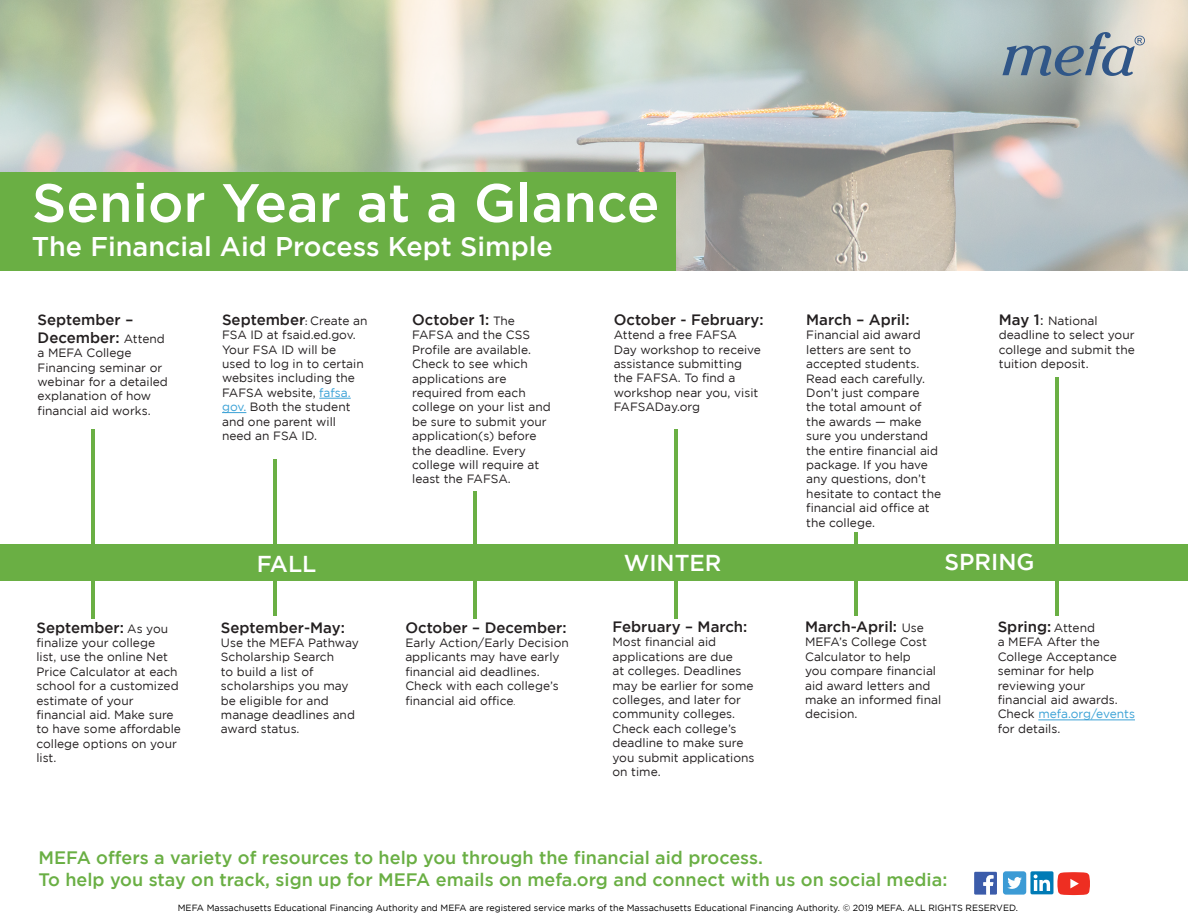
<style>
.page{position:relative;width:1188px;height:918px;background:#fff}
.page>*{position:absolute;margin:0;border:0;box-sizing:border-box;transform-origin:0 0}
.t1{font:500 54px "Gotham";color:#fff}
.t2{font:500 27px "Gotham";color:#fff}
.t3{font:500 22.95px "Gotham";color:#fff}
.t4{font:500 18px/21.6px "Gotham";color:#6aaf44}
.t5{font:500 15px/18px "Gotham";color:#231f20}
.t6{font:12px/14.4px "Gotham";color:#231f20}
.t7{font:9px "Gotham";color:#000}
.s1{font-weight:400;font-size:12px}
.s2{font-size:8.55px}
.s3{color:#3ca2d6}
.s4{font-weight:500;font-size:15px}
.s5{font-family:"Serifa";font-size:15px}
.s6{font-size:7.65px}
</style>
<div class="page">
<hr style="left:1056px;top:377px;width:3px;height:239px;background:#6aaf44">
<hr style="left:854px;top:532px;width:4px;height:84px;background:#6aaf44">
<hr style="left:674px;top:429px;width:4px;height:190px;background:#6aaf44">
<hr style="left:473px;top:491px;width:4px;height:128px;background:#6aaf44">
<hr style="left:273px;top:459px;width:3px;height:157px;background:#6aaf44">
<hr style="left:91px;top:429px;width:3px;height:190px;background:#6aaf44">
<img style="left:0;top:0;width:1188px;height:270px">
<div style="left:0;top:172px;width:676px;height:98px;background:#6aaf44"></div>
<div style="left:0;top:545px;width:1188px;height:36px;background:#6aaf44"></div>
<hr style="left:1038px;top:720px;width:97px;height:1px;background:#3ca2d6">
<hr style="left:319px;top:398px;width:32px;height:1px;background:#3ca2d6">
<svg style="left:222px;top:412px;width:24px;height:1px"></svg>
<svg style="left:1002px;top:32px;width:143px;height:44px"></svg>
<svg style="left:974px;top:872px;width:23px;height:23px"></svg>
<div style="left:1003px;top:871px;width:23px;height:24px;background:#3c9bd5;border-radius:3px"></div>
<svg style="left:1007px;top:877px;width:15px;height:12px"></svg>
<div style="left:1030px;top:871px;width:23px;height:23px;background:#007bb6;border-radius:2px"></div>
<svg style="left:1034px;top:875px;width:16px;height:16px"></svg>
<svg style="left:1057px;top:872px;width:33px;height:23px"></svg>
<h1 class="t1" style="left:32px;top:172px;width:629px">Senior Year at a Glance</h1>
<h2 class="t2" style="left:32px;top:231px;width:522px">The Financial Aid Process Kept Simple</h2>
<p class="t5" style="left:38px;top:310px;width:129px">September –<br>December: <span class="s1">Attend</span></p>
<p class="t6" style="left:38px;top:345px;width:132px">a MEFA College<br>Financing seminar or webinar for a detailed explanation of how financial aid works.</p>
<p class="t5" style="left:222px;top:310px;width:147px">September<span class="s2">:</span> <span class="s1">Create an</span></p>
<p class="t6" style="left:222px;top:327px;width:143px">FSA ID at fsaid.ed.gov.<br>Your FSA ID will be used to log in to certain websites including the<br>FAFSA website, <span class="s3">fafsa. gov.</span> Both the student and one parent will need an FSA ID.</p>
<p class="t5" style="left:412px;top:310px;width:104px">October 1: <span class="s1">The</span></p>
<p class="t6" style="left:412px;top:328px;width:140px">FAFSA and the CSS<br>Profile are available.<br>Check to see which applications are required from each college on your list and be sure to submit your application(s) before the deadline. Every college will require at least the FAFSA.</p>
<p class="t5" style="left:614px;top:310px;width:151px">October - February:</p>
<p class="t6" style="left:614px;top:327px;width:149px">Attend a free FAFSA<br>Day workshop to receive assistance submitting the FAFSA. To find a workshop near you, visit<br>FAFSADay.org</p>
<p class="t5" style="left:806px;top:310px;width:105px">March – April:</p>
<p class="t6" style="left:806px;top:328px;width:137px">Financial aid award letters are sent to accepted students.<br>Read each carefully.<br>Don’t just compare the total amount of the awards — make sure you understand the entire financial aid package. If you have any questions, don’t hesitate to contact the financial aid office at the college.</p>
<p class="t6" style="left:999px;top:313px;width:138px"><span class="s4">May 1</span><span class="s5">:</span> National deadline to select your college and submit the tuition deposit.</p>
<p class="t5" style="left:36px;top:618px;width:133px">September: <span class="s1">As you</span></p>
<p class="t6" style="left:36px;top:635px;width:146px">finalize your college<br>list, use the online Net<br>Price Calculator at each school for a customized estimate of your financial aid. Make sure to have some affordable college options on your list.</p>
<h3 class="t3" style="left:257px;top:550px;width:61px">FALL</h3>
<h3 class="t3" style="left:624px;top:550px;width:99px">WINTER</h3>
<h3 class="t3" style="left:944px;top:549px;width:92px">SPRING</h3>
<p class="t5" style="left:221px;top:618px;width:126px">September-May:</p>
<p class="t6" style="left:221px;top:635px;width:139px">Use the MEFA Pathway<br>Scholarship Search<br>to build a list of scholarships you may be eligible for and manage deadlines and award status.</p>
<p class="t5" style="left:405px;top:618px;width:163px">October – December:</p>
<p class="t6" style="left:405px;top:635px;width:165px">Early Action/Early Decision applicants may have early financial aid deadlines.<br>Check with each college’s financial aid office<span class="s6">.</span></p>
<p class="t5" style="left:613px;top:617px;width:136px">February – March:</p>
<p class="t6" style="left:613px;top:635px;width:143px">Most financial aid applications are due<br>at colleges. Deadlines may be earlier for some colleges, and later for community colleges.<br>Check each college’s deadline to make sure you submit applications on time.</p>
<p class="t5" style="left:805px;top:617px;width:120px">March-April: <span class="s1">Use</span></p>
<p class="t6" style="left:805px;top:635px;width:138px">MEFA’s College Cost<br>Calculator to help<br>you compare financial aid award letters and make an informed final decision.</p>
<p class="t5" style="left:998px;top:617px;width:99px">Spring: <span class="s1">Attend</span></p>
<p class="t6" style="left:998px;top:635px;width:139px">a MEFA After the<br>College Acceptance seminar for help reviewing your financial aid awards.<br>Check <span class="s3">mefa.org/events </span>for details.</p>
<h3 class="t4" style="left:39px;top:847px;width:910px">MEFA offers a variety of resources to help you through the financial aid process.<br>To help you stay on track, sign up for MEFA emails on mefa.org and connect with us on social media:</h3>
<p class="t7" style="left:178px;top:902px;width:842px">MEFA Massachusetts Educational Financing Authority and MEFA are registered service marks of the Massachusetts Educational Financing Authority. © 2019 MEFA. ALL RIGHTS RESERVED.</p>
</div>
